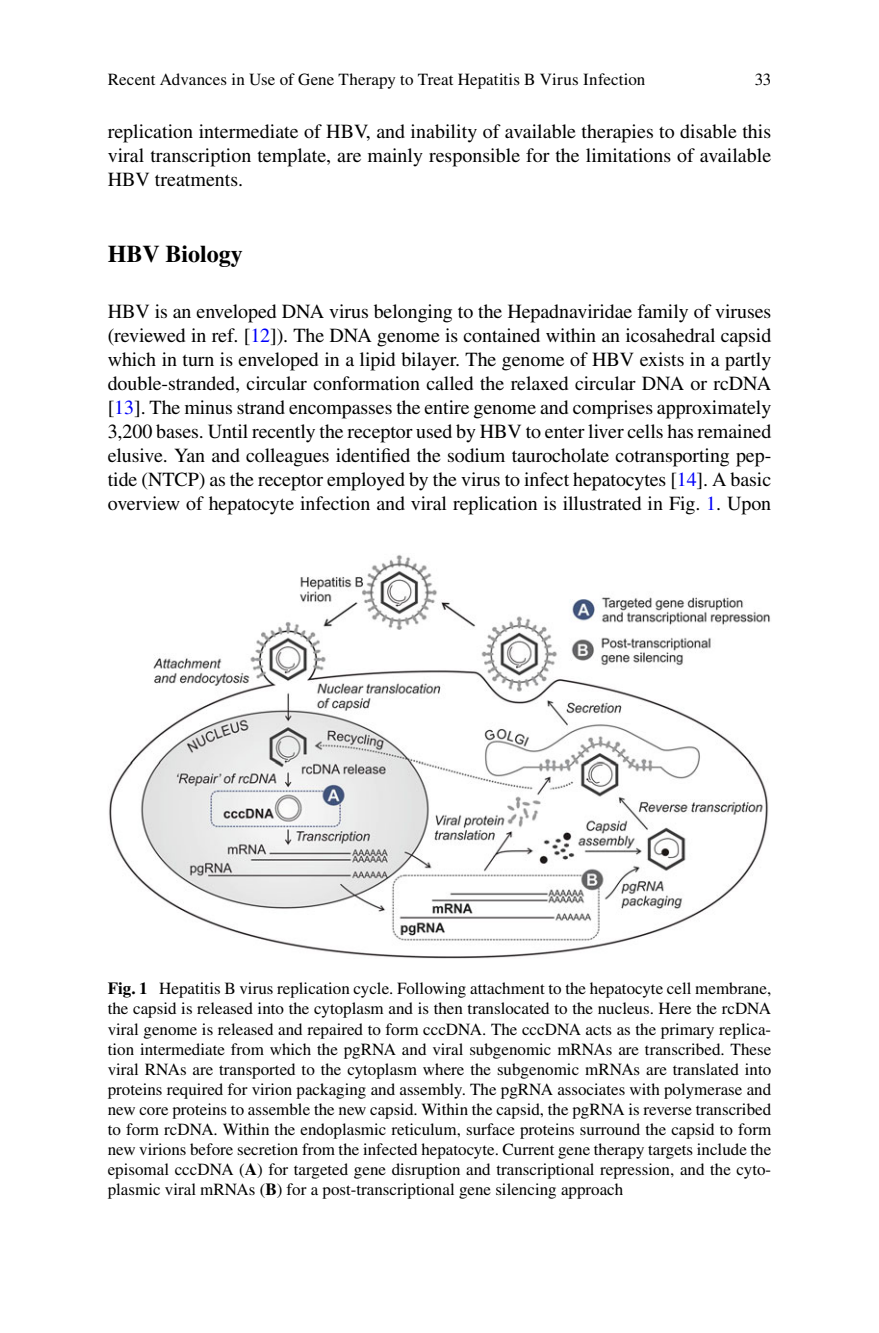
<style>
.page{position:relative;width:879px;height:1333px;background:#fff}
.page>*{position:absolute;margin:0;border:0;box-sizing:border-box;transform-origin:0 0}
.t1{font:700 24px "Lrggrr Yfwbqf Times";color:#000}
.t2{font:20px/24px "Hmqcxr Hpdqfr Times";letter-spacing:-.005em;color:#000;text-align:justify}
.t3{font:17px/20px "Hmqcxr Hpdqfr Times";color:#000;text-align:justify}
.s1{color:#0000fa}
.s2{font-family:"Lrggrr Yfwbqf Times";font-weight:700}
</style>
<div class="page">
<img style="left:109px;top:555px;width:662px;height:403px">
<p class="t3" style="left:108px;top:71px;width:539px">Recent Advances in Use of Gene Therapy to Treat Hepatitis B Virus Infection</p>
<p class="t3" style="left:754px;top:71px;width:18px">33</p>
<p class="t2" style="left:108px;top:121px;width:665px">replication intermediate of HBV, and inability of available therapies to disable this viral transcription template, are mainly responsible for the limitations of available HBV treatments.</p>
<h1 class="t1" style="left:108px;top:245px;width:136px">HBV Biology</h1>
<p class="t2" style="left:108px;top:301px;width:665px">HBV is an enveloped DNA virus belonging to the Hepadnaviridae family of viruses (reviewed in ref. [ <span class="s1">12</span> ]). The DNA genome is contained within an icosahedral capsid which in turn is enveloped in a lipid bilayer. The genome of HBV exists in a partly double-stranded, circular conformation called the relaxed circular DNA or rcDNA [ <span class="s1">13</span> ]. The minus strand encompasses the entire genome and comprises approximately 3,200 bases. Until recently the receptor used by HBV to enter liver cells has remained elusive. Yan and colleagues identified the sodium taurocholate cotransporting pep&shy;tide (NTCP) as the receptor employed by the virus to infect hepatocytes [ <span class="s1">14</span> ]. A basic overview of hepatocyte infection and viral replication is illustrated in Fig. <span class="s1">1</span> . Upon</p>
<p class="t3" style="left:108px;top:980px;width:665px"><span class="s2">Fig. 1</span> Hepatitis B virus replication cycle. Following attachment to the hepatocyte cell membrane, the capsid is released into the cytoplasm and is then translocated to the nucleus. Here the rcDNA viral genome is released and repaired to form cccDNA. The cccDNA acts as the primary replica&shy;tion intermediate from which the pgRNA and viral subgenomic mRNAs are transcribed. These viral RNAs are transported to the cytoplasm where the subgenomic mRNAs are translated into proteins required for virion packaging and assembly. The pgRNA associates with polymerase and new core proteins to assemble the new capsid. Within the capsid, the pgRNA is reverse transcribed to form rcDNA. Within the endoplasmic reticulum, surface proteins surround the capsid to form new virions before secretion from the infected hepatocyte. Current gene therapy targets include the episomal cccDNA ( <span class="s2">A</span> ) for targeted gene disruption and transcriptional repression, and the cyto&shy;plasmic viral mRNAs ( <span class="s2">B</span> ) for a post-transcriptional gene silencing approach</p>
</div>
